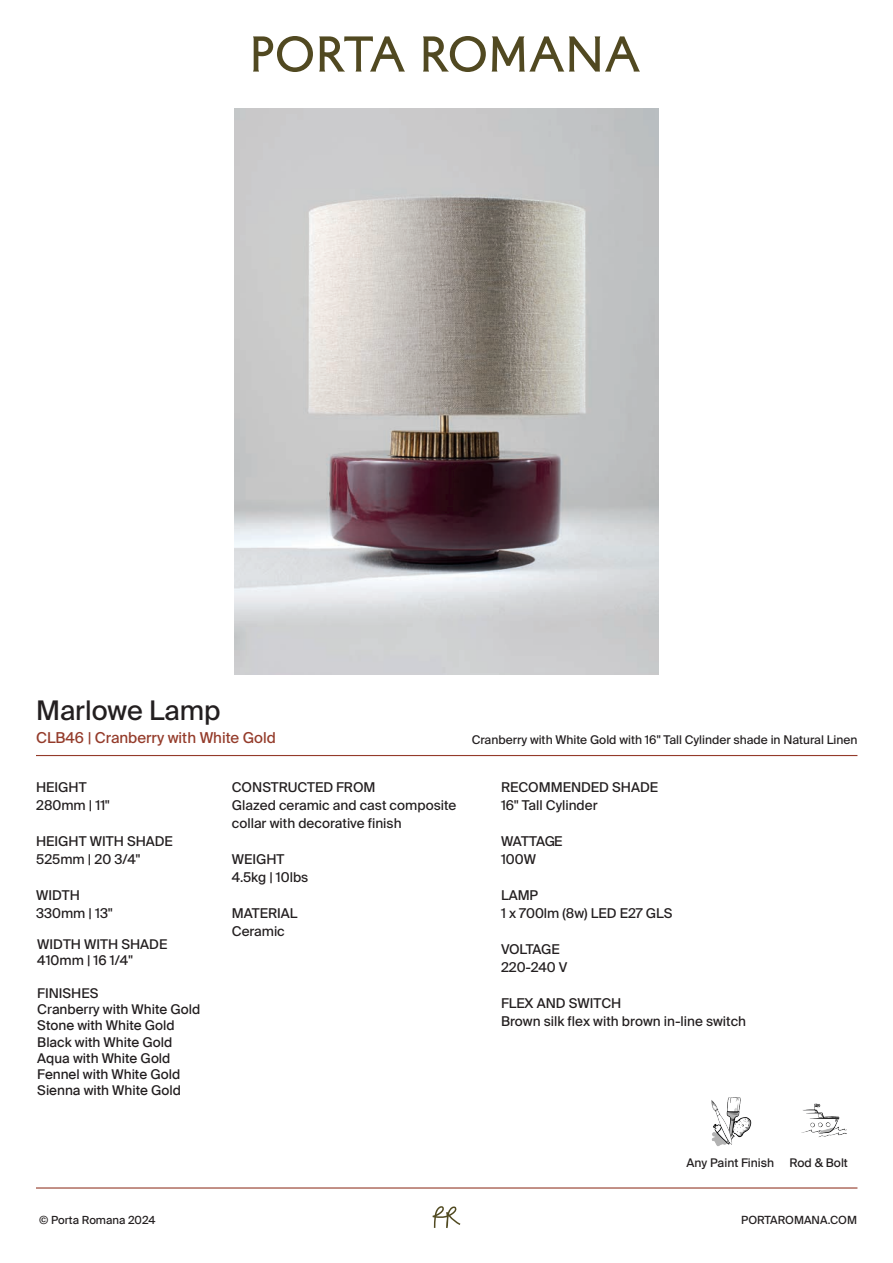
<style>
.page{position:relative;width:893px;height:1263px;background:#fff}
.page>*{position:absolute;margin:0;border:0;box-sizing:border-box;transform-origin:0 0}
.t1{font:27px "Suisse Intl";color:#231f20}
.t2{font:15px "Suisse Intl";color:#943b2a}
.t3{font:13.5px/18px "Suisse Intl";color:#231f20}
.t4{font:13.5px/16.2px "Suisse Intl";color:#221e1f}
.t5{font:13.5px/18px "Suisse Intl";letter-spacing:-.025em;color:#231f20}
.t6{font:12px "Suisse Intl";color:#231f20}
.t7{font:11.25px "Suisse Intl";color:#231f20}
</style>
<div class="page">
<hr style="left:36px;top:755px;width:821px;height:1px;background:#943b2a">
<img style="left:234px;top:108px;width:425px;height:566px">
<svg style="left:253px;top:36px;width:60px;height:36px"></svg>
<svg style="left:319px;top:36px;width:86px;height:36px"></svg>
<svg style="left:423px;top:36px;width:63px;height:36px"></svg>
<svg style="left:492px;top:36px;width:148px;height:36px"></svg>
<svg style="left:433px;top:1206px;width:27px;height:22px"></svg>
<hr style="left:36px;top:1187px;width:821px;height:1px;background:#943b2a">
<img style="left:711px;top:1097px;width:41px;height:49px">
<img style="left:801px;top:1103px;width:46px;height:34px">
<h1 class="t1" style="left:36px;top:695px;width:186px">Marlowe Lamp</h1>
<p class="t2" style="left:36px;top:729px;width:241px">CLB46 | Cranberry with White Gold</p>
<p class="t6" style="left:472px;top:733px;width:387px">Cranberry with White Gold with 16" Tall Cylinder shade in Natural Linen</p>
<p class="t3" style="left:36px;top:778px;width:75px">HEIGHT<br>280mm | 11"</p>
<p class="t3" style="left:36px;top:832px;width:138px">HEIGHT WITH SHADE<br>525mm | 20 3/4"</p>
<p class="t3" style="left:36px;top:886px;width:78px">WIDTH<br>330mm | 13"</p>
<p class="t4" style="left:37px;top:936px;width:132px">WIDTH WITH SHADE<br>410mm | 16 1/4"</p>
<p class="t4" style="left:37px;top:985px;width:165px">FINISHES<br>Cranberry with White Gold<br>Stone with White Gold<br>Black with White Gold<br>Aqua with White Gold<br>Fennel with White Gold<br>Sienna with White Gold</p>
<p class="t3" style="left:232px;top:778px;width:226px">CONSTRUCTED FROM<br>Glazed ceramic and cast composite collar with decorative finish</p>
<p class="t3" style="left:232px;top:850px;width:78px">WEIGHT<br>4.5kg | 10lbs</p>
<p class="t3" style="left:232px;top:904px;width:67px">MATERIAL<br>Ceramic</p>
<p class="t7" style="left:39px;top:1214px;width:118px">© Porta Romana 2024</p>
<p class="t3" style="left:501px;top:778px;width:159px">RECOMMENDED SHADE<br>16" Tall Cylinder</p>
<p class="t5" style="left:501px;top:832px;width:63px">WATTAGE<br>100W</p>
<p class="t3" style="left:501px;top:886px;width:173px">LAMP<br>1 x 700lm (8w) LED E27 GLS</p>
<p class="t5" style="left:501px;top:940px;width:68px">VOLTAGE<br>220-240 V</p>
<p class="t3" style="left:501px;top:994px;width:247px">FLEX AND SWITCH<br>Brown silk flex with brown in-line switch</p>
<p class="t6" style="left:686px;top:1156px;width:89px">Any Paint Finish</p>
<p class="t6" style="left:789px;top:1156px;width:60px">Rod &amp; Bolt</p>
<p class="t7" style="left:741px;top:1213px;width:117px">PORTAROMANA.COM</p>
</div>
